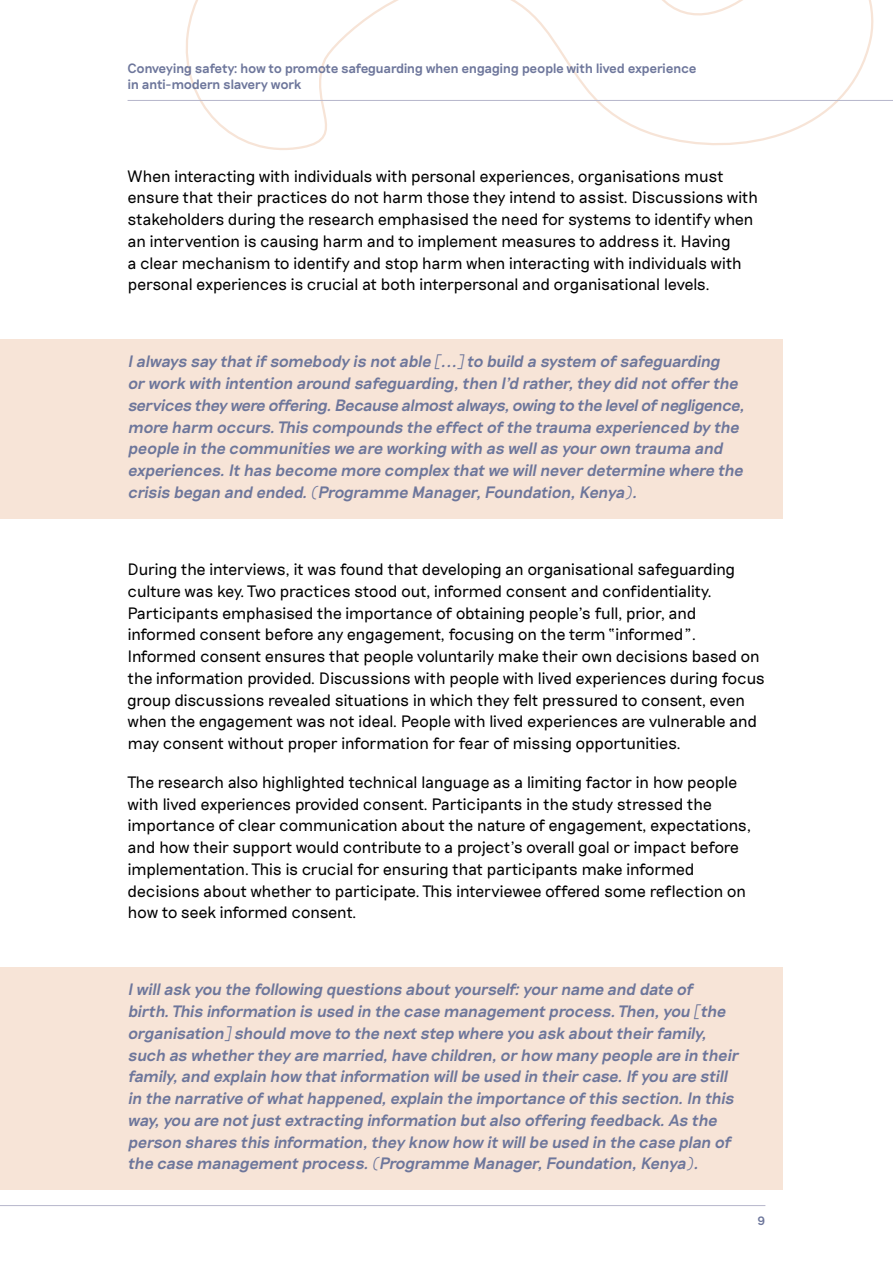
<style>
.page{position:relative;width:893px;height:1263px;background:#fff}
.page>*{position:absolute;margin:0;border:0;box-sizing:border-box;transform-origin:0 0}
.t1{font:300 16.5px/21.8px "Riposte";letter-spacing:-.04em;color:#000}
.t2{font:italic 500 16.5px/21.8px "Riposte";color:#6d769b}
.t3{font:500 13.5px/16.2px "Riposte";letter-spacing:-.035em;color:#6d769b}
.t4{font:500 12px "Riposte";color:#6d769b}
</style>
<div class="page">
<svg style="left:185px;top:0;width:689px;height:150px"></svg>
<hr style="left:128px;top:100px;width:765px;height:1px;background:#b6b6cb">
<hr style="left:0;top:1205px;width:765px;height:1px;background:#b6b6cb">
<div style="left:0;top:339px;width:782px;height:179px;background:#f7e4d7"></div>
<div style="left:0;top:967px;width:782px;height:223px;background:#f7e4d7"></div>
<p class="t3" style="left:128px;top:61px;width:570px">Conveying safety: how to promote safeguarding when engaging people with lived experience in anti-modern slavery work</p>
<p class="t1" style="left:128px;top:165px;width:632px">When interacting with individuals with personal experiences, organisations must ensure that their practices do not harm those they intend to assist. Discussions with stakeholders during the research emphasised the need for systems to identify when an intervention is causing harm and to implement measures to address it. Having<br>a clear mechanism to identify and stop harm when interacting with individuals with personal experiences is crucial at both interpersonal and organisational levels.</p>
<p class="t2" style="left:128px;top:351px;width:622px">Ialways say that if somebody is not able [...]to build a system of safeguarding or work with intention around safeguarding,then I’d rather,they did not offer the services they were offering.Because almostalways,owing to the levelofnegligence, more harm occurs.This compounds the effect of the trauma experienced by the people in the communities we are working with as wellas your own trauma and experiences.It has become more complex that we willnever determine where the crisis began and ended.(Programme Manager,Foundation,Kenya).</p>
<p class="t1" style="left:128px;top:559px;width:639px">During the interviews, it was found that developing an organisational safeguarding culture was key. Two practices stood out, informed consent and confidentiality.<br>Participants emphasised the importance of obtaining people’s full, prior, and informed consent before any engagement, focusing on the term “informed”.<br>Informed consent ensures that people voluntarily make their own decisions based on the information provided. Discussions with people with lived experiences during focus group discussions revealed situations in which they felt pressured to consent, even when the engagement was not ideal. People with lived experiences are vulnerable and may consent without proper information for fear of missing opportunities.</p>
<p class="t1" style="left:128px;top:771px;width:625px">The research also highlighted technical language as a limiting factor in how people with lived experiences provided consent. Participants in the study stressed the importance of clear communication about the nature of engagement, expectations, and how their support would contribute to a project’s overall goal or impact before implementation. This is crucial for ensuring that participants make informed decisions about whether to participate. This interviewee offered some reflection on how to seek informed consent.</p>
<p class="t2" style="left:128px;top:979px;width:616px">Iwillask you the following questions about yourself:your name and date of birth.This information is used in the case management process.Then,you [the organisation]should move to the next step where you ask about their family, such as whether they are married,have children,or how many people are in their family,and explain how that information willbe used in their case.If you are still in the narrative of what happened,explain the importance of this section.In this way,you are not just extracting information but also offering feedback.As the person shares this information,they know how it willbe used in the case plan of the case management process.(Programme Manager,Foundation,Kenya).</p>
<p class="t4" style="left:757px;top:1213px;width:10px">9</p>
</div>
